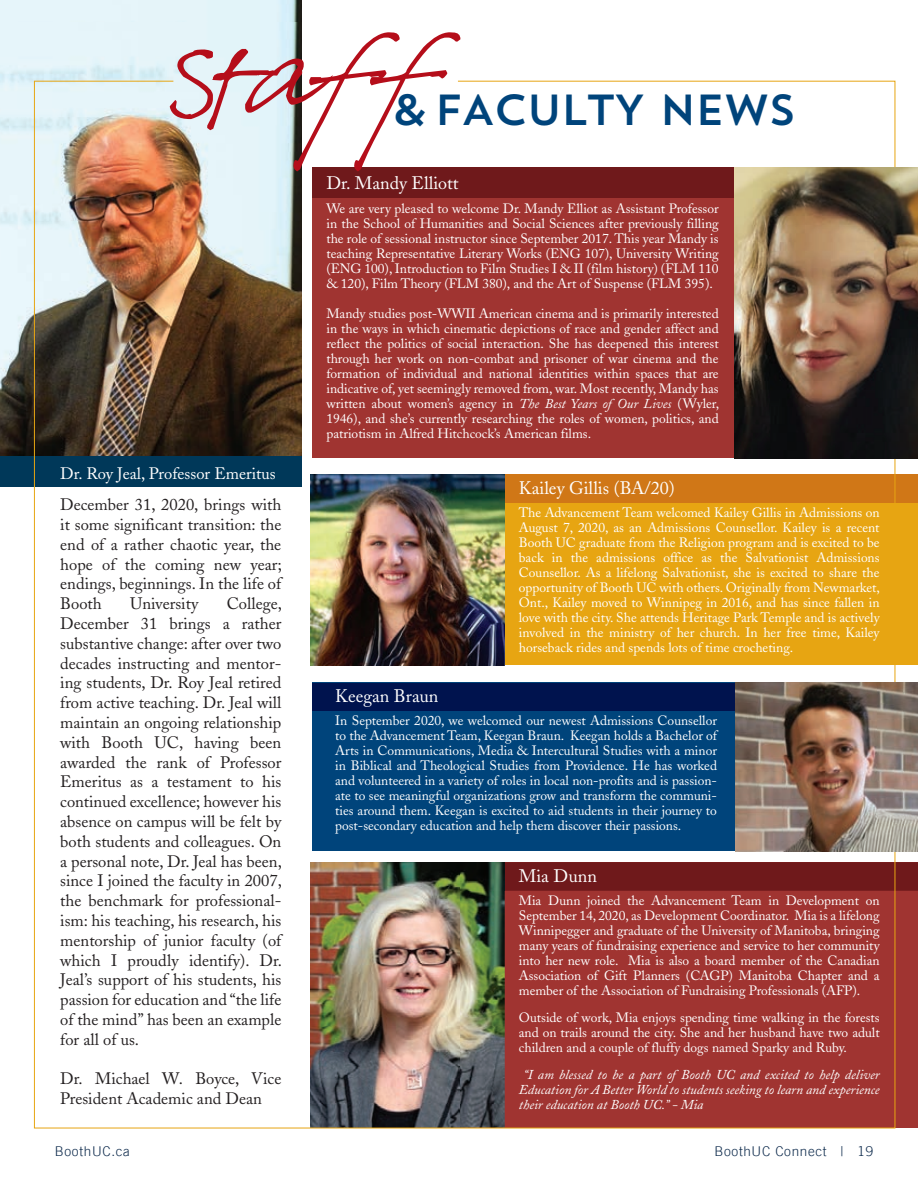
<style>
.page{position:relative;width:918px;height:1188px;background:#fff}
.page>*{position:absolute;margin:0;border:0;box-sizing:border-box;transform-origin:0 0}
.t1{font:77.4px "Pea Olson";letter-spacing:-.095em;color:#b50e1a}
.t2{font:43.35px "Trend Sans One";letter-spacing:-.065em;color:#00447b}
.t3{font:18px "Adobe Caslon";color:#fff}
.t4{font:16.5px/19.8px "Adobe Caslon";color:#231f20;text-align:justify}
.t5{font:16.5px "Adobe Caslon";color:#fff}
.t6{font:13.5px/15px "Adobe Caslon";color:#fff;text-align:justify}
.t7{font:italic 13.5px/15px "Adobe Caslon";color:#fff;text-align:justify}
.t8{font:300 13.5px "Trade Gothic LT";letter-spacing:.05em;color:#0c294b}
.s1{font-style:italic}
</style>
<div class="page">
<img style="left:0;top:0;width:302px;height:23px">
<img style="left:0;top:23px;width:302px;height:434px">
<div style="left:0;top:457px;width:302px;height:30px;background:#003859"></div>
<div style="left:460px;top:474px;width:458px;height:191px;background:#e7a512"></div>
<div style="left:460px;top:474px;width:458px;height:29px;background:#d07717"></div>
<div style="left:460px;top:862px;width:458px;height:266px;background:#a03431"></div>
<svg style="left:896px;top:862px;width:22px;height:29px"></svg>
<img style="left:34px;top:80px;width:862px;height:1049px">
<div style="left:312px;top:683px;width:449px;height:168px;background:#00447b"></div>
<div style="left:312px;top:683px;width:449px;height:28px;background:#00134e"></div>
<img style="left:735px;top:683px;width:183px;height:168px">
<div style="left:312px;top:167px;width:448px;height:291px;background:#a03431"></div>
<div style="left:312px;top:167px;width:448px;height:30px;background:#6f191b"></div>
<img style="left:734px;top:167px;width:184px;height:291px">
<h1 class="t1" style="left:170px;top:37px;width:266px">Staff</h1>
<h2 class="t2" style="left:391px;top:82px;width:407px">&amp; FACULTY NEWS</h2>
<p class="t5" style="left:60px;top:464px;width:217px">Dr. Roy Jeal, Professor Emeritus</p>
<p class="t4" style="left:60px;top:495px;width:223px">December 31, 2020, brings with it some significant transition: the end of a rather chaotic year, the hope of the coming new year; endings, beginnings. In the life of Booth</p>
<p class="t4" style="left:60px;top:594px;width:223px;text-indent:166px">College, December 31 brings a rather substantive change: after over two decades instructing and mentor&shy;ing students, Dr. Roy Jeal retired from active teaching. Dr. Jeal will maintain an ongoing relationship with Booth UC, having been awarded the rank of Professor Emeritus as a testament to his continued excellence; however his absence on campus will be felt by both students and colleagues. On a personal note, Dr. Jeal has been, since I joined the faculty in 2007, the benchmark for professional&shy;ism: his teaching, his research, his mentorship of junior faculty (of which I proudly identify). Dr.<br>Jeal’s support of his students, his passion for education and “the life of the mind” has been an example for all of us.</p>
<p class="t4" style="left:60px;top:1069px;width:223px">Dr. Michael W. Boyce, Vice<br>President Academic and Dean</p>
<p class="t4" style="left:130px;top:594px;width:70px">University</p>
<h3 class="t3" style="left:326px;top:172px;width:134px">Dr. Mandy Elliott</h3>
<p class="t6" style="left:326px;top:201px;width:394px">We are very pleased to welcome Dr. Mandy Elliot as Assistant Professor in the School of Humanities and Social Sciences after previously filling the role of sessional instructor since September 2017. This year Mandy is teaching Representative Literary Works (ENG 107), University Writing (ENG 100), Introduction to Film Studies I &amp; II (film history) (FLM 110 &amp; 120), Film Theory (FLM 380), and the Art of Suspense (FLM 395).</p>
<p class="t6" style="left:326px;top:306px;width:394px">Mandy studies post-WWII American cinema and is primarily interested in the ways in which cinematic depictions of race and gender affect and reflect the politics of social interaction. She has deepened this interest through her work on non-combat and prisoner of war cinema and the formation of individual and national identities within spaces that are indicative of, yet seemingly removed from, war. Most recently, Mandy has written about women’s agency in <span class="s1">The Best Years of Our Lives</span> (Wyler, 1946), and she’s currently researching the roles of women, politics, and patriotism in Alfred Hitchcock’s American films.</p>
<h3 class="t3" style="left:519px;top:478px;width:157px">Kailey Gillis (BA/20)</h3>
<p class="t6" style="left:519px;top:505px;width:363px">The Advancement Team welcomed Kailey Gillis in Admissions on August 7, 2020, as an Admissions Counsellor. Kailey is a recent Booth UC graduate from the Religion program and is excited to be back in the admissions office as the Salvationist Admissions Counsellor. As a lifelong Salvationist, she is excited to share the opportunity of Booth UC with others. Originally from Newmarket, Ont., Kailey moved to Winnipeg in 2016, and has since fallen in love with the city. She attends Heritage Park Temple and is actively involved in the ministry of her church. In her free time, Kailey horseback rides and spends lots of time crocheting.</p>
<h3 class="t3" style="left:335px;top:685px;width:105px">Keegan Braun</h3>
<p class="t6" style="left:335px;top:713px;width:383px">In September 2020, we welcomed our newest Admissions Counsellor to the Advancement Team, Keegan Braun. Keegan holds a Bachelor of Arts in Communications, Media &amp; Intercultural Studies with a minor in Biblical and Theological Studies from Providence. He has worked and volunteered in a variety of roles in local non-profits and is passion&shy;ate to see meaningful organizations grow and transform the communi&shy;ties around them. Keegan is excited to aid students in their journey to post-secondary education and help them discover their passions.</p>
<h3 class="t3" style="left:519px;top:866px;width:80px">Mia Dunn</h3>
<p class="t6" style="left:519px;top:893px;width:362px">Mia Dunn joined the Advancement Team in Development on September 14, 2020, as Development Coordinator. Mia is a lifelong Winnipegger and graduate of the University of Manitoba, bringing many years of fundraising experience and service to her community into her new role. Mia is also a board member of the Canadian Association of Gift Planners (CAGP) Manitoba Chapter and a member of the Association of Fundraising Professionals (AFP).</p>
<p class="t6" style="left:519px;top:1010px;width:362px">Outside of work, Mia enjoys spending time walking in the forests and on trails around the city. She and her husband have two adult children and a couple of fluffy dogs named Sparky and Ruby.</p>
<p class="t7" style="left:519px;top:1067px;width:362px;text-indent:5px">“I am blessed to be a part of Booth UC and excited to help deliver Education for A Better World to students seeking to learn and experience their education at Booth UC.” - Mia</p>
<p class="t8" style="left:55px;top:1143px;width:77px">BoothUC.ca</p>
<p class="t8" style="left:714px;top:1143px;width:160px">BoothUC Connect | 19</p>
</div>
